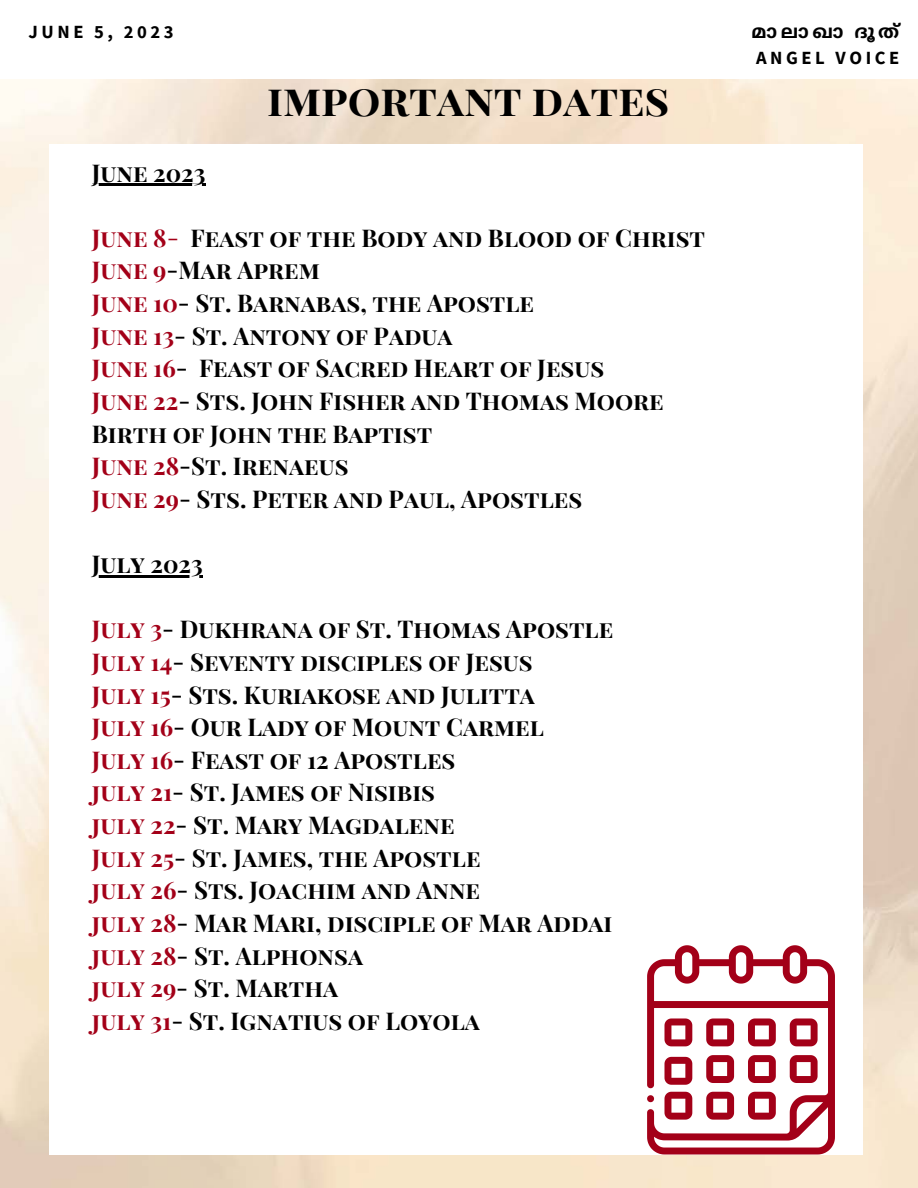
<style>
.page{position:relative;width:918px;height:1188px;background:#fff}
.page>*{position:absolute;margin:0;border:0;box-sizing:border-box;transform-origin:0 0}
.t1{font:700 43.05px "Playfair Display SC";color:#000}
.t2{font:700 24px/32.7px "Playfair Display SC";color:#000}
.t3{font:700 18.6px "Source Sans Pro";letter-spacing:.19em;color:#000}
.t4{font:700 18.6px "Noto Sans Malayalam";color:#000}
.s1{color:#a30018}
.s2{font-weight:400;color:#a30018}
</style>
<div class="page">
<svg style="left:647px;top:945px;width:188px;height:210px"></svg>
<hr style="left:92px;top:184px;width:114px;height:2px;background:#000">
<hr style="left:92px;top:575px;width:111px;height:3px;background:#000">
<p class="t3" style="left:29px;top:20px;width:147px">JUNE 5, 2023</p>
<p class="t4" style="left:751px;top:22px;width:77px">മാലാഖാ</p>
<p class="t4" style="left:854px;top:22px;width:36px">ദൂ ത്</p>
<p class="t3" style="left:756px;top:46px;width:145px">ANGEL VOICE</p>
<p class="t2" style="left:92px;top:155px;width:115px">June 2023</p>
<h1 class="t1" style="left:267px;top:69px;width:404px">important dates</h1>
<p class="t2" style="left:92px;top:221px;width:615px"><span class="s1">June 8</span><span class="s2">-</span> Feast of the Body and Blood of Christ<br><span class="s1">June 9</span>-Mar Aprem<br><span class="s1">June 10</span>- St. Barnabas, the Apostle<br><span class="s1">June 13</span>- St. Antony of Padua<br><span class="s1">June 16</span>- Feast of Sacred Heart of Jesus<br><span class="s1">June 22</span>- Sts. John Fisher and Thomas Moore<br>Birth of John the Baptist<br><span class="s1">June 28</span>-St. Irenaeus<br><span class="s1">June 29</span>- Sts. Peter and Paul, Apostles</p>
<p class="t2" style="left:92px;top:547px;width:113px">July 2023</p>
<p class="t2" style="left:92px;top:612px;width:523px"><span class="s1">July 3</span>- Dukhrana of St. Thomas Apostle<br><span class="s1">July 14</span>- Seventy disciples of Jesus<br><span class="s1">July 15</span>- Sts. Kuriakose and Julitta<br><span class="s1">July 16</span>- Our Lady of Mount Carmel<br><span class="s1">July 16</span>- Feast of 12 Apostles<br><span class="s1">july 21</span>- St. James of Nisibis<br><span class="s1">july 22</span>- St. Mary Magdalene<br><span class="s1">July 25</span>- St. James, the Apostle<br><span class="s1">july 26</span>- Sts. Joachim and Anne<br><span class="s1">july 28</span>- Mar Mari, disciple of Mar Addai <span class="s1">july 28</span>- St. Alphonsa<br><span class="s1">july 29</span>- St. Martha<br><span class="s1">july 31</span>- St. Ignatius of Loyola</p>
</div>
